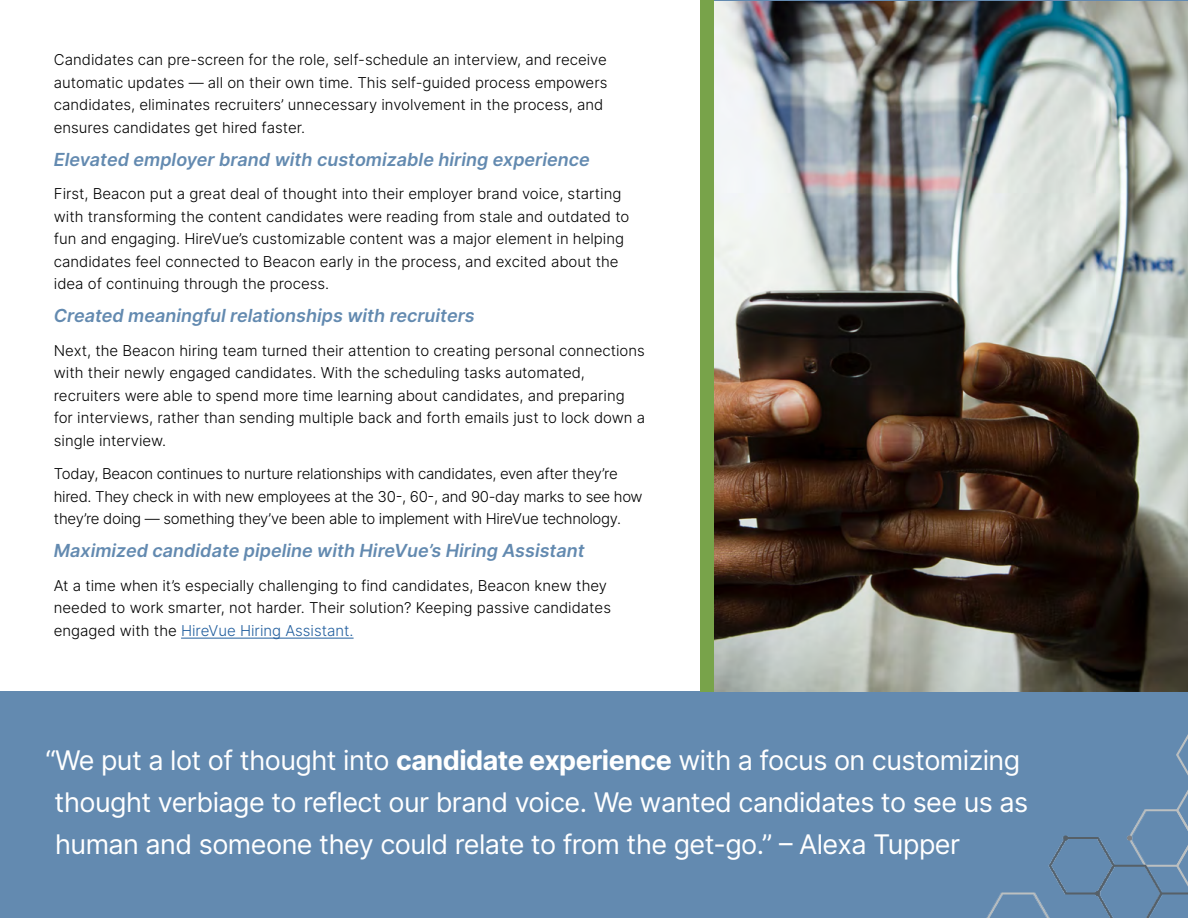
<style>
.page{position:relative;width:1188px;height:918px;background:#fff}
.page>*{position:absolute;margin:0;border:0;box-sizing:border-box;transform-origin:0 0}
.t1{font:27px/42px "Inter";letter-spacing:-.02em;color:#fff}
.t2{font:italic 600 18px "Inter";color:#638ab0}
.t3{font:300 15px/22.5px "Inter";color:#000}
.t4{font:300 15px/22.5px "Inter";letter-spacing:-.02em;color:#000}
.s1{color:#215e9e}
.s2{font-weight:700}
</style>
<div class="page">
<div style="left:0;top:691px;width:1188px;height:227px;background:#638ab0"></div>
<hr style="left:181px;top:638px;width:173px;height:1px;background:#215e9e">
<img style="left:714px;top:2px;width:474px;height:689px">
<div style="left:700px;top:0;width:14px;height:691px;background:#78a34a"></div>
<img style="left:936px;top:691px;width:252px;height:227px">
<p class="t3" style="left:54px;top:48px;width:555px">Candidates can pre-screen for the role, self-schedule an interview, and receive automatic updates — all on their own time. This self-guided process empowers candidates, eliminates recruiters’ unnecessary involvement in the process, and ensures candidates get hired faster.</p>
<p class="t2" style="left:54px;top:146px;width:537px">Elevated employer brand with customizable hiring experience</p>
<p class="t3" style="left:54px;top:182px;width:577px">First, Beacon put a great deal of thought into their employer brand voice, starting with transforming the content candidates were reading from stale and outdated to fun and engaging. HireVue’s customizable content was a major element in helping candidates feel connected to Beacon early in the process, and excited about the idea of continuing through the process.</p>
<p class="t2" style="left:54px;top:303px;width:422px">Created meaningful relationships with recruiters</p>
<p class="t3" style="left:54px;top:339px;width:593px">Next, the Beacon hiring team turned their attention to creating personal connections with their newly engaged candidates. With the scheduling tasks automated, recruiters were able to spend more time learning about candidates, and preparing for interviews, rather than sending multiple back and forth emails just to lock down a single interview.</p>
<p class="t4" style="left:54px;top:462px;width:590px">Today, Beacon continues to nurture relationships with candidates, even after they’re hired. They check in with new employees at the 30-, 60-, and 90-day marks to see how they’re doing — something they’ve been able to implement with HireVue technology.</p>
<p class="t2" style="left:54px;top:538px;width:532px">Maximized candidate pipeline with HireVue’s Hiring Assistant</p>
<p class="t3" style="left:54px;top:574px;width:559px">At a time when it’s especially challenging to find candidates, Beacon knew they needed to work smarter, not harder. Their solution? Keeping passive candidates engaged with the <span class="s1">HireVue Hiring Assistant.</span></p>
<h1 class="t1" style="left:54px;top:739px;width:975px;text-indent:-9px">“We put a lot of thought into <span class="s2">candidate experience</span> with a focus on customizing thought verbiage to reflect our brand voice. We wanted candidates to see us as human and someone they could relate to from the get-go.” – Alexa Tupper</h1>
</div>
